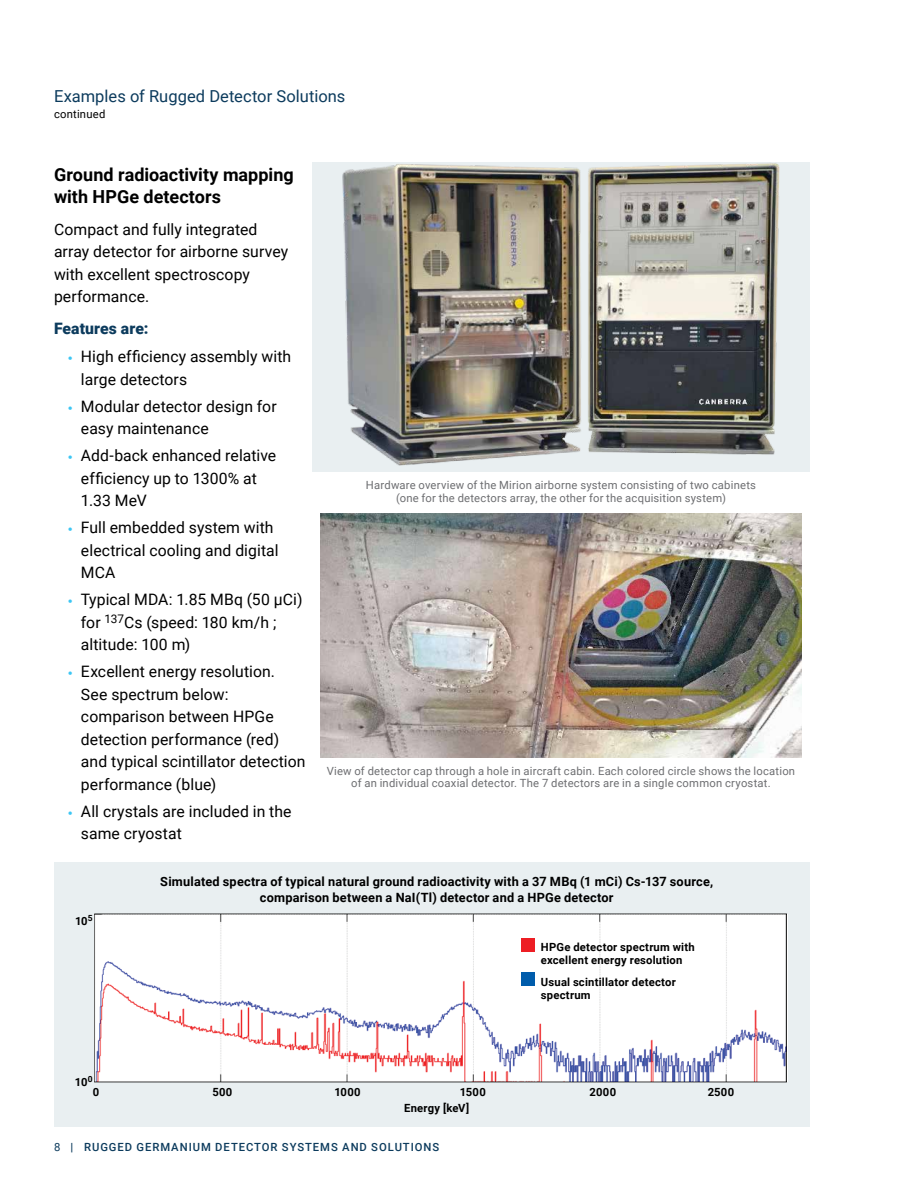
<style>
.page{position:relative;width:918px;height:1188px;background:#fff}
.page>*{position:absolute;margin:0;border:0;box-sizing:border-box;transform-origin:0 0}
.t1{font:700 18px/22.5px "Roboto";color:#000}
.t2{font:16.5px "Roboto";color:#0c3b5d}
.t3{font:15.75px/22.5px "Roboto";letter-spacing:.005em;color:#000}
.t4{font:900 15.75px "Roboto";letter-spacing:.005em;color:#0c3b5d}
.t5{font:700 12.75px/15.3px "Roboto";letter-spacing:.015em;color:#000;text-align:center}
.t6{font:11.25px/12.8px "Roboto";letter-spacing:.02em;color:#6d6e71;text-align:center}
.t7{font:700 11.25px/12.8px "Roboto";letter-spacing:.02em;color:#000}
.t8{font:500 11.25px "Roboto";letter-spacing:.085em;color:#0c3b5d}
.t9{font:11.25px "Roboto";letter-spacing:.02em;color:#000}
.s1{font-family:"Proxima Nova";color:#3cc6f4}
.s2{font-weight:400}
</style>
<div class="page">
<div style="left:54px;top:862px;width:756px;height:265px;background:#e9eff1"></div>
<div style="left:312px;top:162px;width:498px;height:310px;background:#e9eff1"></div>
<img style="left:343px;top:163px;width:436px;height:302px">
<img style="left:321px;top:513px;width:480px;height:244px">
<img style="left:95px;top:913px;width:692px;height:170px">
<div style="left:522px;top:938px;width:13px;height:14px;background:#ed1e24"></div>
<div style="left:522px;top:973px;width:13px;height:13px;background:#005cab"></div>
<p class="t2" style="left:54px;top:85px;width:293px">Examples of Rugged Detector Solutions</p>
<p class="t9" style="left:54px;top:106px;width:53px">continued</p>
<p class="t1" style="left:54px;top:163px;width:241px">Ground radioactivity mapping with HPGe detectors</p>
<p class="t3" style="left:54px;top:217px;width:236px">Compact and fully integrated array detector for airborne survey with excellent spectroscopy performance.</p>
<p class="t4" style="left:54px;top:317px;width:96px">Features are:</p>
<p class="t3" style="left:81px;top:345px;width:212px;text-indent:-13px"><span class="s1">•</span> High efficiency assembly with large detectors</p>
<p class="t3" style="left:81px;top:394px;width:197px;text-indent:-13px"><span class="s1">•</span> Modular detector design for easy maintenance</p>
<p class="t3" style="left:81px;top:444px;width:197px;text-indent:-13px"><span class="s1">•</span> Add-back enhanced relative efficiency up to 1300% at<br>1.33 MeV</p>
<p class="t3" style="left:81px;top:516px;width:199px;text-indent:-13px"><span class="s1">•</span> Full embedded system with electrical cooling and digital<br>MCA</p>
<p class="t3" style="left:81px;top:588px;width:223px;text-indent:-13px"><span class="s1">•</span> Typical MDA: 1.85 MBq (50 µCi) for <sup>137</sup>Cs (speed: 180 km/h ; altitude: 100 m)</p>
<p class="t3" style="left:81px;top:660px;width:226px;text-indent:-13px"><span class="s1">•</span> Excellent energy resolution.<br>See spectrum below: comparison between HPGe detection performance (red) and typical scintillator detection performance (blue)</p>
<p class="t3" style="left:81px;top:799px;width:212px;text-indent:-13px"><span class="s1">•</span> All crystals are included in the same cryostat</p>
<p class="t6" style="left:366px;top:478px;width:392px">Hardware overview of the Mirion airborne system consisting of two cabinets (one for the detectors array, the other for the acquisition system)</p>
<p class="t6" style="left:327px;top:764px;width:470px">View of detector cap through a hole in aircraft cabin. Each colored circle shows the location of an individual coaxial detector. The 7 detectors are in a single common cryostat.</p>
<p class="t7" style="left:75px;top:914px;width:19px">10<sup>5</sup></p>
<p class="t7" style="left:93px;top:1076px;width:8px;line-height:10.5px;text-indent:-18px">10<sup>0<br></sup>0</p>
<p class="t5" style="left:160px;top:874px;width:554px">Simulated spectra of typical natural ground radioactivity with a 37 MBq (1 mCi) Cs-137 source, comparison between a NaI(Tl) detector and a HPGe detector</p>
<p class="t7" style="left:541px;top:940px;width:155px">HPGe detector spectrum with excellent energy resolution</p>
<p class="t7" style="left:541px;top:976px;width:136px">Usual scintillator detector spectrum</p>
<p class="t7" style="left:212px;top:1086px;width:21px">500</p>
<p class="t7" style="left:404px;top:1084px;width:83px;line-height:15.3px;text-indent:56px">1500<br>Energy [keV]</p>
<p class="t7" style="left:334px;top:1086px;width:28px">1000</p>
<p class="t7" style="left:589px;top:1086px;width:28px">2000</p>
<p class="t7" style="left:708px;top:1086px;width:28px">2500</p>
<p class="t8" style="left:54px;top:1139px;width:387px"><span class="s2">8</span> | RUGGED GERMANIUM DETECTOR SYSTEMS AND SOLUTIONS</p>
</div>
